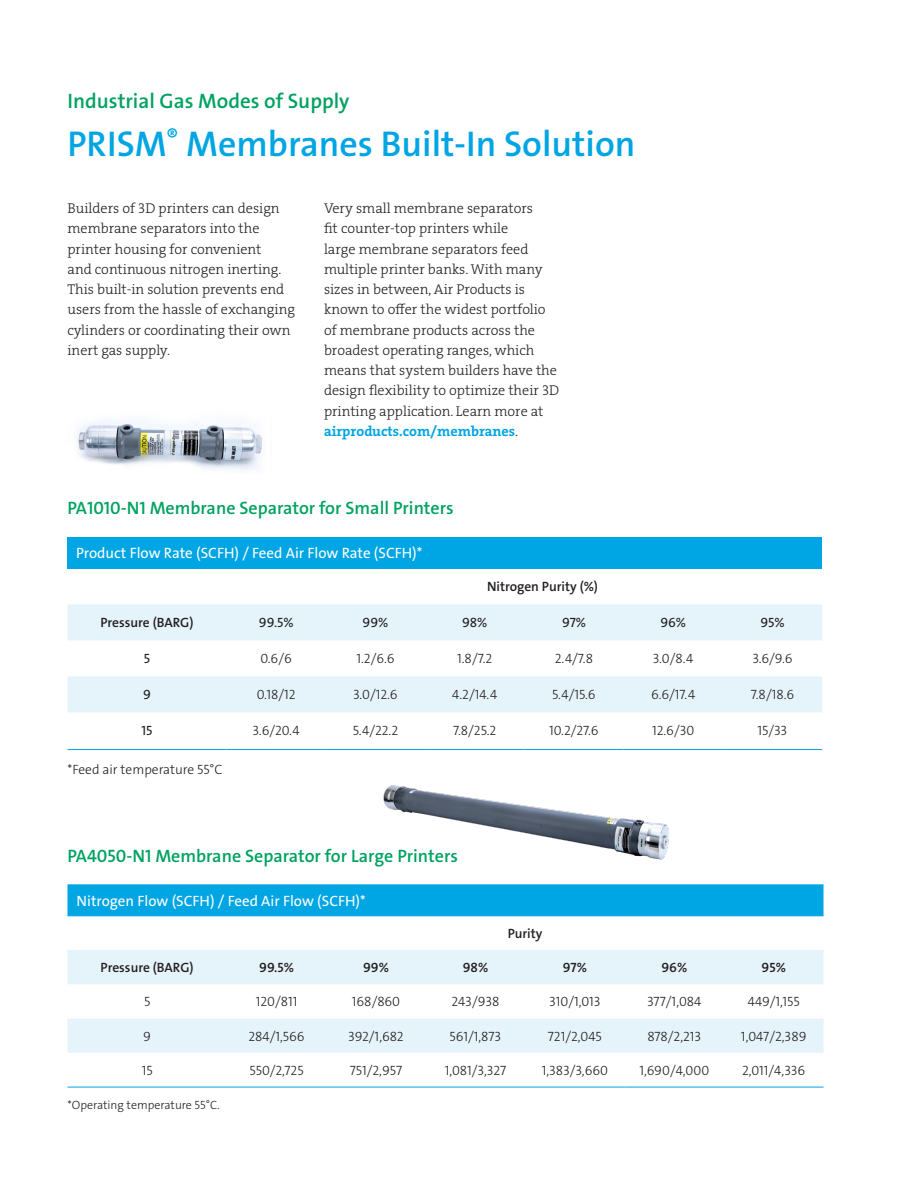
<style>
.page{position:relative;width:918px;height:1188px;background:#fff}
.page>*{position:absolute;margin:0;border:0;box-sizing:border-box;transform-origin:0 0}
.t1{font:600 36px "The Sans LF";color:#00a5e3}
.t2{font:600 21px "The Sans LF";color:#00a261}
.t3{font:600 18px "The Sans LF";color:#00a261}
.t4{font:15px "The Sans LF";color:#fff}
.t5{font:14.25px/20.2px "The Serif LP3 Lig";color:#231f20}
.t6{font:14.25px "The Serif LP7 Bld";color:#00a5e3}
.t7{font:300 13.5px "The Sans LF";color:#231f20}
.t8{font:600 13.5px "The Sans LF";color:#231f20}
.t9{font:13.5px "The Sans LF";color:#231f20}
.t10{font:300 12px "The Sans LF";color:#231f20}
.s1{font-family:"The Serif LP3 Lig";color:#231f20}
</style>
<div class="page">
<img style="left:383px;top:785px;width:286px;height:75px">
<div style="left:68px;top:884px;width:756px;height:31px;background:#00a5e3"></div>
<svg style="left:68px;top:950px;width:756px;height:103px;fill:#e5f3fb"></svg>
<hr style="left:68px;top:1087px;width:159px;height:1px;background:#00a5e3">
<hr style="left:227px;top:1087px;width:99px;height:1px;background:#00a5e3">
<hr style="left:326px;top:1087px;width:100px;height:1px;background:#00a5e3">
<hr style="left:426px;top:1087px;width:99px;height:1px;background:#00a5e3">
<hr style="left:525px;top:1087px;width:100px;height:1px;background:#00a5e3">
<hr style="left:625px;top:1087px;width:99px;height:1px;background:#00a5e3">
<hr style="left:724px;top:1087px;width:100px;height:1px;background:#00a5e3">
<hr style="left:68px;top:915px;width:159px;height:1px;background:#00a5e3">
<hr style="left:227px;top:915px;width:99px;height:1px;background:#00a5e3">
<hr style="left:326px;top:915px;width:100px;height:1px;background:#00a5e3">
<hr style="left:426px;top:915px;width:99px;height:1px;background:#00a5e3">
<hr style="left:525px;top:915px;width:100px;height:1px;background:#00a5e3">
<hr style="left:625px;top:915px;width:99px;height:1px;background:#00a5e3">
<hr style="left:724px;top:915px;width:100px;height:1px;background:#00a5e3">
<div style="left:68px;top:537px;width:754px;height:31px;background:#00a5e3"></div>
<svg style="left:68px;top:604px;width:754px;height:108px;fill:#e5f3fb"></svg>
<hr style="left:68px;top:749px;width:159px;height:1px;background:#00a5e3">
<hr style="left:227px;top:749px;width:99px;height:1px;background:#00a5e3">
<hr style="left:326px;top:749px;width:99px;height:1px;background:#00a5e3">
<hr style="left:425px;top:749px;width:99px;height:1px;background:#00a5e3">
<hr style="left:524px;top:749px;width:100px;height:1px;background:#00a5e3">
<hr style="left:624px;top:749px;width:99px;height:1px;background:#00a5e3">
<hr style="left:723px;top:749px;width:99px;height:1px;background:#00a5e3">
<img style="left:77px;top:421px;width:185px;height:49px">
<h2 class="t2" style="left:68px;top:87px;width:284px">Industrial Gas Modes of Supply</h2>
<h1 class="t1" style="left:67px;top:120px;width:569px">PRISM<sup>®</sup> Membranes Built-In Solution</h1>
<p class="t5" style="left:68px;top:198px;width:229px">Builders of 3D printers can design membrane separators into the printer housing for convenient<br>and continuous nitrogen inerting.<br>This built-in solution prevents end users from the hassle of exchanging cylinders or coordinating their own inert gas supply.</p>
<p class="t5" style="left:324px;top:198px;width:237px">Very small membrane separators<br>fit counter-top printers while<br>large membrane separators feed multiple printer banks. With many sizes in between, Air Products is known to offer the widest portfolio of membrane products across the broadest operating ranges, which means that system builders have the design flexibility to optimize their 3D printing application. Learn more at</p>
<p class="t6" style="left:324px;top:422px;width:196px">airproducts.com/membranes<span class="s1">.</span></p>
<p class="t3" style="left:68px;top:497px;width:388px">PA1010-N1 Membrane Separator for Small Printers</p>
<p class="t4" style="left:76px;top:544px;width:348px">Product Flow Rate (SCFH) / Feed Air Flow Rate (SCFH)*</p>
<p class="t8" style="left:487px;top:578px;width:113px">Nitrogen Purity (%)</p>
<p class="t8" style="left:101px;top:614px;width:95px">Pressure (BARG)</p>
<p class="t9" style="left:259px;top:614px;width:36px">99.5%</p>
<p class="t9" style="left:363px;top:614px;width:27px">99%</p>
<p class="t9" style="left:462px;top:614px;width:27px">98%</p>
<p class="t9" style="left:562px;top:614px;width:25px">97%</p>
<p class="t9" style="left:660px;top:614px;width:27px">96%</p>
<p class="t9" style="left:760px;top:614px;width:26px">95%</p>
<p class="t9" style="left:144px;top:650px;width:8px">5</p>
<p class="t7" style="left:261px;top:650px;width:33px">0.6/6</p>
<p class="t7" style="left:356px;top:650px;width:40px">1.2/6.6</p>
<p class="t7" style="left:457px;top:650px;width:37px">1.8/7.2</p>
<p class="t7" style="left:555px;top:650px;width:40px">2.4/7.8</p>
<p class="t7" style="left:653px;top:650px;width:42px">3.0/8.4</p>
<p class="t7" style="left:752px;top:650px;width:42px">3.6/9.6</p>
<p class="t9" style="left:143px;top:686px;width:9px">9</p>
<p class="t7" style="left:257px;top:686px;width:40px">0.18/12</p>
<p class="t7" style="left:353px;top:686px;width:46px">3.0/12.6</p>
<p class="t7" style="left:452px;top:686px;width:47px">4.2/14.4</p>
<p class="t7" style="left:552px;top:686px;width:45px">5.4/15.6</p>
<p class="t7" style="left:651px;top:686px;width:46px">6.6/17.4</p>
<p class="t7" style="left:751px;top:686px;width:45px">7.8/18.6</p>
<p class="t9" style="left:142px;top:722px;width:12px">15</p>
<p class="t7" style="left:253px;top:722px;width:49px">3.6/20.4</p>
<p class="t7" style="left:353px;top:722px;width:47px">5.4/22.2</p>
<p class="t7" style="left:453px;top:722px;width:45px">7.8/25.2</p>
<p class="t7" style="left:549px;top:722px;width:51px">10.2/27.6</p>
<p class="t7" style="left:652px;top:722px;width:44px">12.6/30</p>
<p class="t7" style="left:758px;top:722px;width:31px">15/33</p>
<p class="t7" style="left:67px;top:761px;width:157px">*Feed air temperature 55°C</p>
<p class="t3" style="left:68px;top:844px;width:392px">PA4050-N1 Membrane Separator for Large Printers</p>
<p class="t4" style="left:76px;top:891px;width:291px">Nitrogen Flow (SCFH) / Feed Air Flow (SCFH)*</p>
<p class="t8" style="left:508px;top:925px;width:36px">Purity</p>
<p class="t8" style="left:101px;top:959px;width:95px">Pressure (BARG)</p>
<p class="t8" style="left:259px;top:959px;width:36px">99.5%</p>
<p class="t8" style="left:363px;top:959px;width:27px">99%</p>
<p class="t8" style="left:463px;top:959px;width:27px">98%</p>
<p class="t8" style="left:563px;top:959px;width:25px">97%</p>
<p class="t8" style="left:661px;top:959px;width:27px">96%</p>
<p class="t8" style="left:762px;top:959px;width:26px">95%</p>
<p class="t7" style="left:144px;top:993px;width:8px">5</p>
<p class="t7" style="left:256px;top:993px;width:43px">120/811</p>
<p class="t7" style="left:352px;top:993px;width:50px">168/860</p>
<p class="t7" style="left:451px;top:993px;width:50px">243/938</p>
<p class="t7" style="left:549px;top:993px;width:53px">310/1,013</p>
<p class="t7" style="left:647px;top:993px;width:56px">377/1,084</p>
<p class="t7" style="left:748px;top:993px;width:53px">449/1,155</p>
<p class="t7" style="left:143px;top:1027px;width:9px">9</p>
<p class="t7" style="left:248px;top:1027px;width:58px">284/1,566</p>
<p class="t7" style="left:348px;top:1027px;width:57px">392/1,682</p>
<p class="t7" style="left:450px;top:1027px;width:53px">561/1,873</p>
<p class="t7" style="left:548px;top:1027px;width:55px">721/2,045</p>
<p class="t7" style="left:647px;top:1027px;width:55px">878/2,213</p>
<p class="t7" style="left:741px;top:1027px;width:67px">1,047/2,389</p>
<p class="t7" style="left:142px;top:1062px;width:12px">15</p>
<p class="t7" style="left:249px;top:1062px;width:56px">550/2,725</p>
<p class="t7" style="left:350px;top:1062px;width:54px">751/2,957</p>
<p class="t7" style="left:445px;top:1062px;width:63px">1,081/3,327</p>
<p class="t7" style="left:542px;top:1062px;width:68px">1,383/3,660</p>
<p class="t7" style="left:639px;top:1062px;width:72px">1,690/4,000</p>
<p class="t7" style="left:742px;top:1062px;width:65px">2,011/4,336</p>
<p class="t10" style="left:68px;top:1098px;width:154px">*Operating temperature 55°C.</p>
</div>
